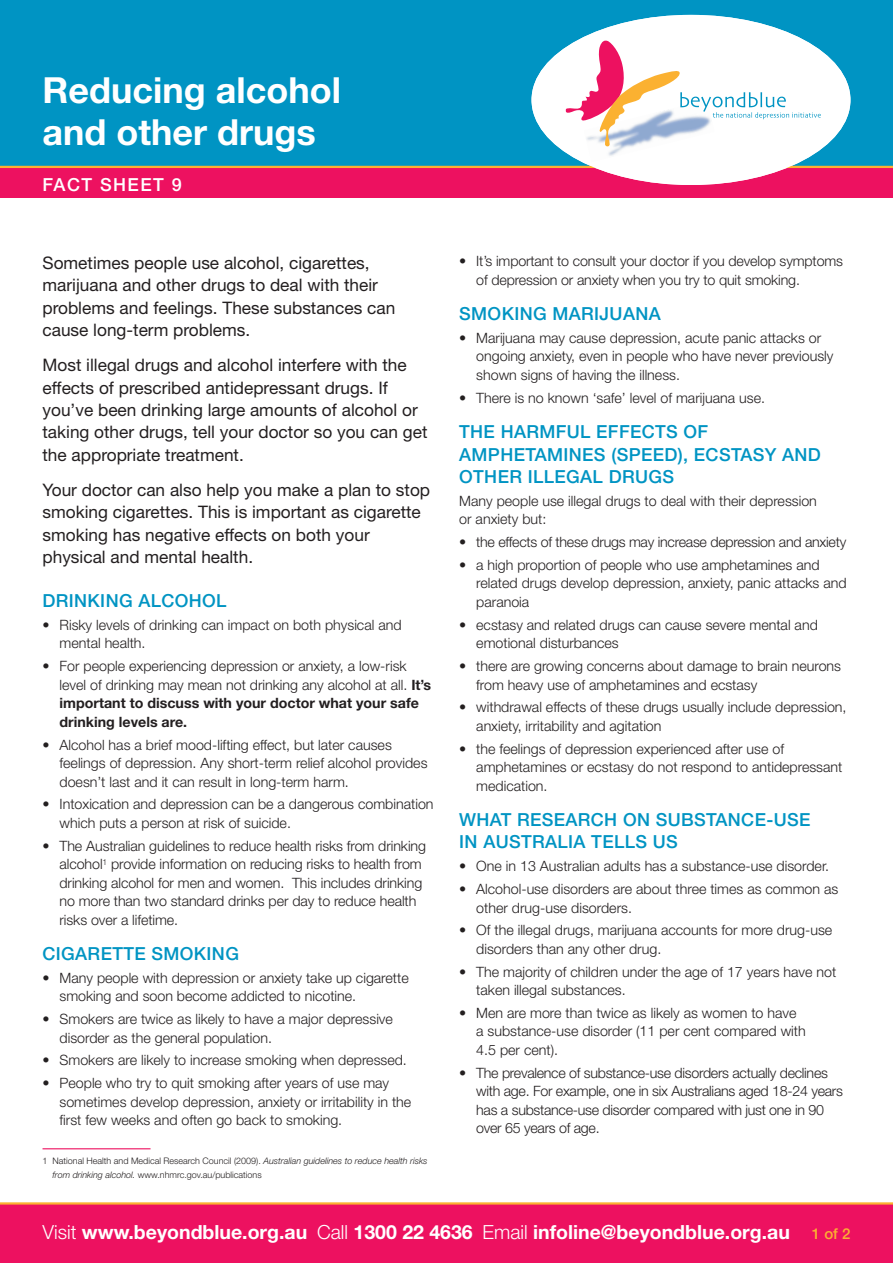
<style>
.page{position:relative;width:893px;height:1263px;background:#fff}
.page>*{position:absolute;margin:0;border:0;box-sizing:border-box;transform-origin:0 0}
.t1{font:700 36px/42px "Helvetica Neue";color:#fff}
.t2{font:700 19.5px "Helvetica Neue";color:#fff}
.t3{font:500 18px/22.5px "Helvetica Neue";letter-spacing:.02em;color:#0094c3}
.t4{font:500 18px "Helvetica Neue";letter-spacing:.08em;color:#fff}
.t5{font:17.25px/22.4px "Helvetica Neue";color:#231f20}
.t6{font:300 14.25px/18.5px "Helvetica Neue";color:#231f20}
.t7{font:300 14.25px/18.5px "Helvetica Neue";letter-spacing:-.02em;color:#231f20}
.t8{font:300 9px/13.5px "Helvetica Neue";color:#231f20}
.s1{font-weight:700}
.s2{font-style:italic}
.s3{font-weight:300}
.s4{font-weight:500;font-size:15px;color:#fbb131}
</style>
<div class="page">
<div style="left:0;top:0;width:893px;height:167px;background:#0094c3"></div>
<div style="left:0;top:167px;width:893px;height:31px;background:#ed1160"></div>
<hr style="left:0;top:166px;width:893px;height:2px;background:#fbb131">
<div style="left:531px;top:15px;width:319px;height:170px;background:#fff;border-radius:50%"></div>
<svg style="left:566px;top:40px;width:255px;height:107px"></svg>
<div style="left:0;top:1203px;width:893px;height:60px;background:#ed1160"></div>
<hr style="left:0;top:1202px;width:893px;height:2px;background:#fbb131">
<hr style="left:43px;top:1148px;width:108px;height:1px;background:#ed1160">
<h1 class="t1" style="left:43px;top:68px;width:300px">Reducing alcohol and other drugs</h1>
<p class="t4" style="left:43px;top:173px;width:141px">FACT SHEET 9</p>
<p class="t5" style="left:43px;top:251px;width:354px">Sometimes people use alcohol, cigarettes, marijuana and other drugs to deal with their problems and feelings. These substances can cause long-term problems.</p>
<p class="t5" style="left:43px;top:354px;width:387px">Most illegal drugs and alcohol interfere with the effects of prescribed antidepressant drugs. If you’ve been drinking large amounts of alcohol or taking other drugs, tell your doctor so you can get the appropriate treatment.</p>
<p class="t5" style="left:43px;top:478px;width:389px">Your doctor can also help you make a plan to stop smoking cigarettes. This is important as cigarette smoking has negative effects on both your physical and mental health.</p>
<p class="t3" style="left:43px;top:589px;width:186px">DRINKING ALCOHOL</p>
<p class="t6" style="left:60px;top:615px;width:344px;text-indent:-17px">• Risky levels of drinking can impact on both physical and mental health.</p>
<p class="t6" style="left:60px;top:657px;width:373px;text-indent:-17px">• For people experiencing depression or anxiety, a low-risk level of drinking may mean not drinking any alcohol at all. <span class="s1">It’s important to discuss with your doctor what your safe drinking levels are.</span></p>
<p class="t6" style="left:60px;top:735px;width:369px;text-indent:-17px">• Alcohol has a brief mood-lifting effect, but later causes feelings of depression. Any short-term relief alcohol provides doesn’t last and it can result in long-term harm.</p>
<p class="t6" style="left:60px;top:795px;width:376px;text-indent:-17px">• Intoxication and depression can be a dangerous combination which puts a person at risk of suicide.</p>
<p class="t6" style="left:60px;top:836px;width:368px;text-indent:-17px">• The Australian guidelines to reduce health risks from drinking alcohol<sup>1</sup> provide information on reducing risks to health from drinking alcohol for men and women. This includes drinking no more than two standard drinks per day to reduce health risks over a lifetime.</p>
<p class="t3" style="left:43px;top:942px;width:198px">CIGARETTE SMOKING</p>
<p class="t6" style="left:60px;top:968px;width:351px;text-indent:-17px">• Many people with depression or anxiety take up cigarette smoking and soon become addicted to nicotine.</p>
<p class="t6" style="left:60px;top:1009px;width:335px;text-indent:-17px">• Smokers are twice as likely to have a major depressive disorder as the general population.</p>
<p class="t6" style="left:43px;top:1051px;width:366px">• Smokers are likely to increase smoking when depressed.</p>
<p class="t6" style="left:60px;top:1074px;width:353px;text-indent:-17px">• People who try to quit smoking after years of use may sometimes develop depression, anxiety or irritability in the first few weeks and often go back to smoking.</p>
<p class="t8" style="left:53px;top:1154px;width:376px;text-indent:-10px">1 National Health and Medical Research Council (2009). <span class="s2">Australian guidelines to reduce health risks from drinking alcohol.</span> www.nhmrc.gov.au/publications</p>
<p class="t6" style="left:476px;top:252px;width:368px;text-indent:-17px">• It’s important to consult your doctor if you develop symptoms of depression or anxiety when you try to quit smoking.</p>
<p class="t3" style="left:459px;top:302px;width:203px">SMOKING MARIJUANA</p>
<p class="t6" style="left:476px;top:328px;width:359px;text-indent:-17px">• Marijuana may cause depression, acute panic attacks or ongoing anxiety, even in people who have never previously shown signs of having the illness.</p>
<p class="t6" style="left:459px;top:388px;width:307px">• There is no known ‘safe’ level of marijuana use.</p>
<p class="t3" style="left:459px;top:420px;width:363px">THE HARMFUL EFFECTS OF<br>AMPHETAMINES (SPEED), ECSTASY AND<br>OTHER ILLEGAL DRUGS</p>
<p class="t6" style="left:459px;top:491px;width:359px">Many people use illegal drugs to deal with their depression or anxiety but:</p>
<p class="t7" style="left:459px;top:532px;width:389px">• the effects of these drugs may increase depression and anxiety</p>
<p class="t6" style="left:476px;top:555px;width:372px;text-indent:-17px">• a high proportion of people who use amphetamines and related drugs develop depression, anxiety, panic attacks and paranoia</p>
<p class="t6" style="left:476px;top:615px;width:343px;text-indent:-17px">• ecstasy and related drugs can cause severe mental and emotional disturbances</p>
<p class="t6" style="left:476px;top:656px;width:366px;text-indent:-17px">• there are growing concerns about damage to brain neurons from heavy use of amphetamines and ecstasy</p>
<p class="t6" style="left:476px;top:698px;width:372px;text-indent:-17px">• withdrawal effects of these drugs usually include depression, anxiety, irritability and agitation</p>
<p class="t6" style="left:476px;top:739px;width:368px;text-indent:-17px">• the feelings of depression experienced after use of amphetamines or ecstasy do not respond to antidepressant medication.</p>
<p class="t3" style="left:459px;top:808px;width:353px">WHAT RESEARCH ON SUBSTANCE-USE<br>IN AUSTRALIA TELLS US</p>
<p class="t6" style="left:459px;top:857px;width:371px">• One in 13 Australian adults has a substance-use disorder.</p>
<p class="t6" style="left:476px;top:879px;width:364px;text-indent:-17px">• Alcohol-use disorders are about three times as common as other drug-use disorders.</p>
<p class="t6" style="left:476px;top:921px;width:358px;text-indent:-17px">• Of the illegal drugs, marijuana accounts for more drug-use disorders than any other drug.</p>
<p class="t6" style="left:476px;top:962px;width:362px;text-indent:-17px">• The majority of children under the age of 17 years have not taken illegal substances.</p>
<p class="t6" style="left:476px;top:1003px;width:331px;text-indent:-17px">• Men are more than twice as likely as women to have a substance-use disorder (11 per cent compared with<br>4.5 per cent).</p>
<p class="t7" style="left:476px;top:1063px;width:368px;text-indent:-17px">• The prevalence of substance-use disorders actually declines with age. For example, one in six Australians aged 18-24 years has a substance-use disorder compared with just one in 90 over 65 years of age.</p>
<h2 class="t2" style="left:43px;top:1220px;width:809px"><span class="s3">Visit</span> www.beyondblue.org.au <span class="s3">Call</span> 1300 22 4636 <span class="s3">Email</span> infoline@beyondblue.org.au <span class="s4">1 of 2</span></h2>
</div>
